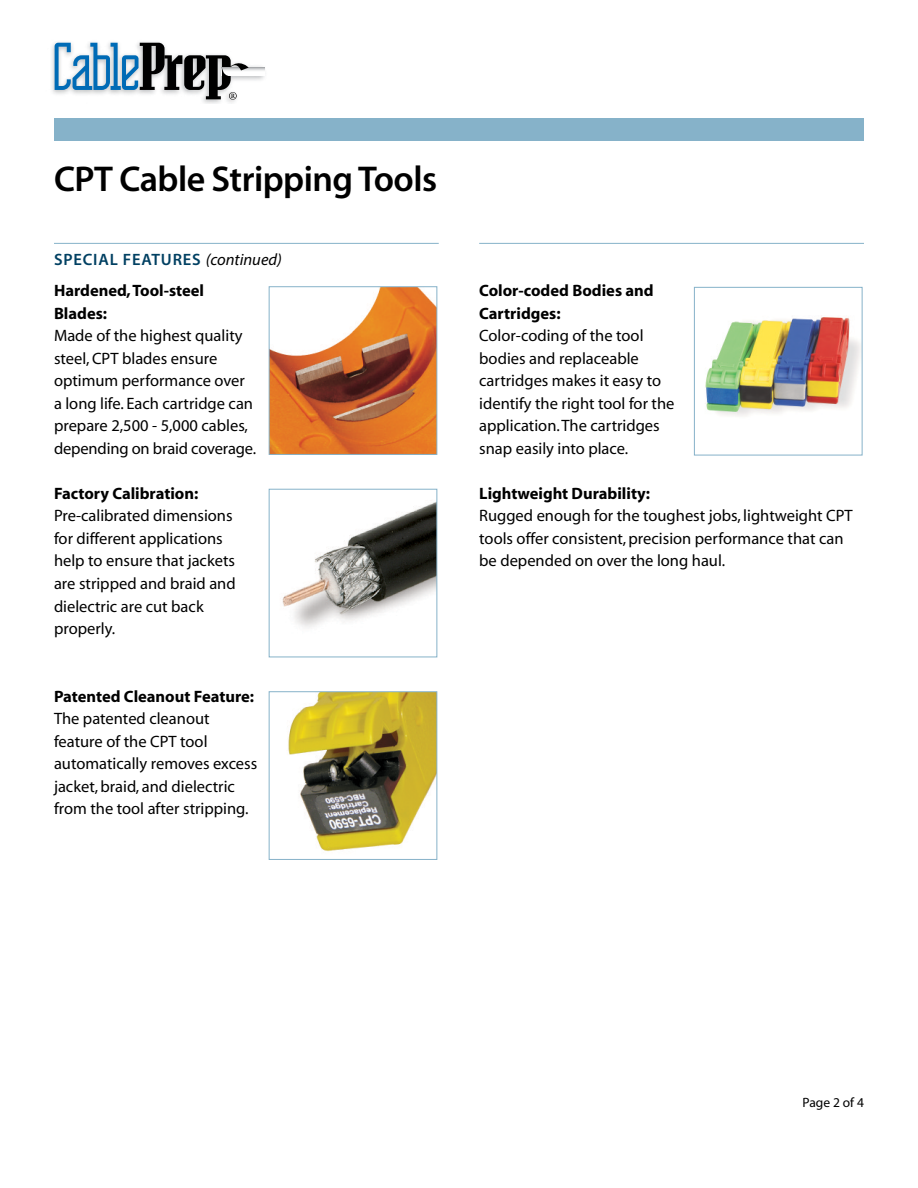
<style>
.page{position:relative;width:918px;height:1188px;background:#fff}
.page>*{position:absolute;margin:0;border:0;box-sizing:border-box;transform-origin:0 0}
.t1{font:36px "Myriad MM 565 wt 600 wd";letter-spacing:-.015em;color:#000}
.t2{font:16.5px/22.5px "Myriad MM 400 wt 600 wd";color:#000}
.t3{font:16.5px "Myriad MM 565 wt 600 wd";letter-spacing:.05em;color:#004062}
.t4{font:13.5px "Myriad MM 400 wt 600 wd";color:#000}
.s1{font-family:"Myriad Pro";font-style:italic;color:#000}
.s2{font-family:"Myriad MM 700 wt 600 wd"}
</style>
<div class="page">
<img style="left:282px;top:502px;width:153px;height:126px">
<div style="left:269px;top:489px;width:168px;height:168px;border:1px solid #86b2c9"></div>
<img style="left:271px;top:288px;width:164px;height:165px">
<div style="left:269px;top:286px;width:168px;height:169px;border:1px solid #86b2c9"></div>
<img style="left:288px;top:693px;width:147px;height:159px">
<div style="left:269px;top:691px;width:168px;height:169px;border:1px solid #86b2c9"></div>
<img style="left:51px;top:42px;width:214px;height:62px">
<svg style="left:249px;top:67px;width:15px;height:9px"></svg>
<svg style="left:55px;top:43px;width:194px;height:57px"></svg>
<div style="left:54px;top:118px;width:810px;height:22px;background:#86b2c9"></div>
<hr style="left:54px;top:243px;width:385px;height:1px;background:#86b2c9">
<hr style="left:479px;top:243px;width:385px;height:1px;background:#86b2c9">
<svg style="left:693px;top:286px;width:170px;height:170px"></svg>
<div style="left:695px;top:288px;width:167px;height:167px;background:#fff"></div>
<img style="left:705px;top:315px;width:155px;height:101px">
<div style="left:694px;top:287px;width:168px;height:168px;border:1px solid #86b2c9"></div>
<p class="t1" style="left:54px;top:160px;width:385px">CPT Cable Stripping Tools</p>
<p class="t3" style="left:54px;top:251px;width:230px">SPECIAL FEATURES <span class="s1">(continued)</span></p>
<p class="t2" style="left:54px;top:280px;width:204px"><span class="s2">Hardened, Tool-steel<br>Blades:<br></span>Made of the highest quality steel, CPT blades ensure optimum performance over a long life. Each cartridge can prepare 2,500 - 5,000 cables, depending on braid coverage.</p>
<p class="t2" style="left:54px;top:483px;width:183px"><span class="s2">Factory Calibration:<br></span>Pre-calibrated dimensions for different applications help to ensure that jackets are stripped and braid and dielectric are cut back properly.</p>
<p class="t2" style="left:54px;top:685px;width:205px"><span class="s2">Patented Cleanout Feature:<br></span>The patented cleanout feature of the CPT tool automatically removes excess jacket, braid, and dielectric from the tool after stripping.</p>
<p class="t2" style="left:479px;top:280px;width:197px"><span class="s2">Color-coded Bodies and<br>Cartridges:<br></span>Color-coding of the tool bodies and replaceable cartridges makes it easy to identify the right tool for the application. The cartridges snap easily into place.</p>
<p class="t2" style="left:479px;top:483px;width:375px"><span class="s2">Lightweight Durability:<br></span>Rugged enough for the toughest jobs, lightweight CPT tools offer consistent, precision performance that can be depended on over the long haul.</p>
<p class="t4" style="left:803px;top:1096px;width:63px">Page 2 of 4</p>
</div>
